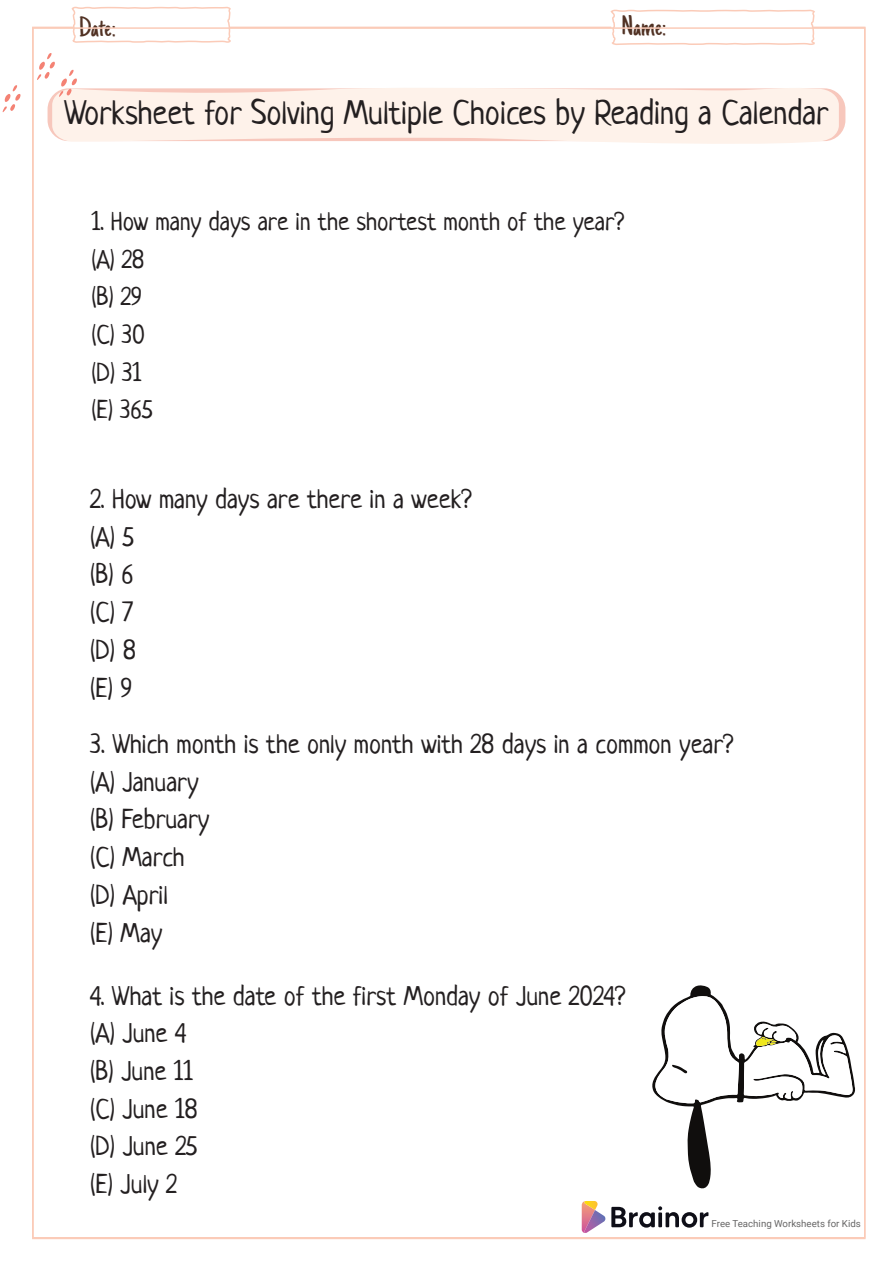
<style>
.page{position:relative;width:893px;height:1263px;background:#fff}
.page>*{position:absolute;margin:0;border:0;box-sizing:border-box;transform-origin:0 0}
.t1{font:33.9px "Neucha";color:#231f20}
.t2{font:28.05px "Just Another Hand";letter-spacing:-.01em;color:#513224;scale:1.16 1}
.t3{font:26.85px/37.7px "Neucha";color:#231f20}
.t4{font:25.5px/37.7px "Neucha";color:#231f20}
.t5{font:9.75px "Roboto";color:#676666}
</style>
<div class="page">
<svg style="left:70px;top:6px;width:163px;height:37px"></svg>
<svg style="left:608px;top:9px;width:209px;height:36px"></svg>
<svg style="left:52px;top:88px;width:787px;height:56px;background:#fdf0e8"></svg>
<svg style="left:3px;top:85px;width:18px;height:27px"></svg>
<svg style="left:37px;top:53px;width:40px;height:44px"></svg>
<svg style="left:652px;top:985px;width:203px;height:204px"></svg>
<svg style="left:582px;top:1201px;width:126px;height:32px"></svg>
<p class="t2" style="left:79px;top:11px;width:34px">Date:</p>
<p class="t2" style="left:621px;top:10px;width:41px">Name:</p>
<p class="t1" style="left:64px;top:92px;width:766px">Worksheet for Solving Multiple Choices by Reading a Calendar</p>
<p class="t4" style="left:91px;top:203px;width:534px">1. How many days are in the shortest month of the year? (A) 28<br>(B) 29<br>(C) 30<br>(D) 31<br>(E) 365</p>
<p class="t3" style="left:90px;top:480px;width:383px">2. How many days are there in a week? (A) 5<br>(B) 6<br>(C) 7<br>(D) 8<br>(E) 9</p>
<p class="t3" style="left:90px;top:725px;width:644px">3. Which month is the only month with 28 days in a common year? (A) January<br>(B) February<br>(C) March<br>(D) April<br>(E) May</p>
<p class="t3" style="left:90px;top:977px;width:537px">4. What is the date of the first Monday of June 2024? (A) June 4<br>(B) June 11<br>(C) June 18<br>(D) June 25<br>(E) July 2</p>
<p class="t5" style="left:712px;top:1216px;width:151px">Free Teaching Worksheets for Kids</p>
</div>
